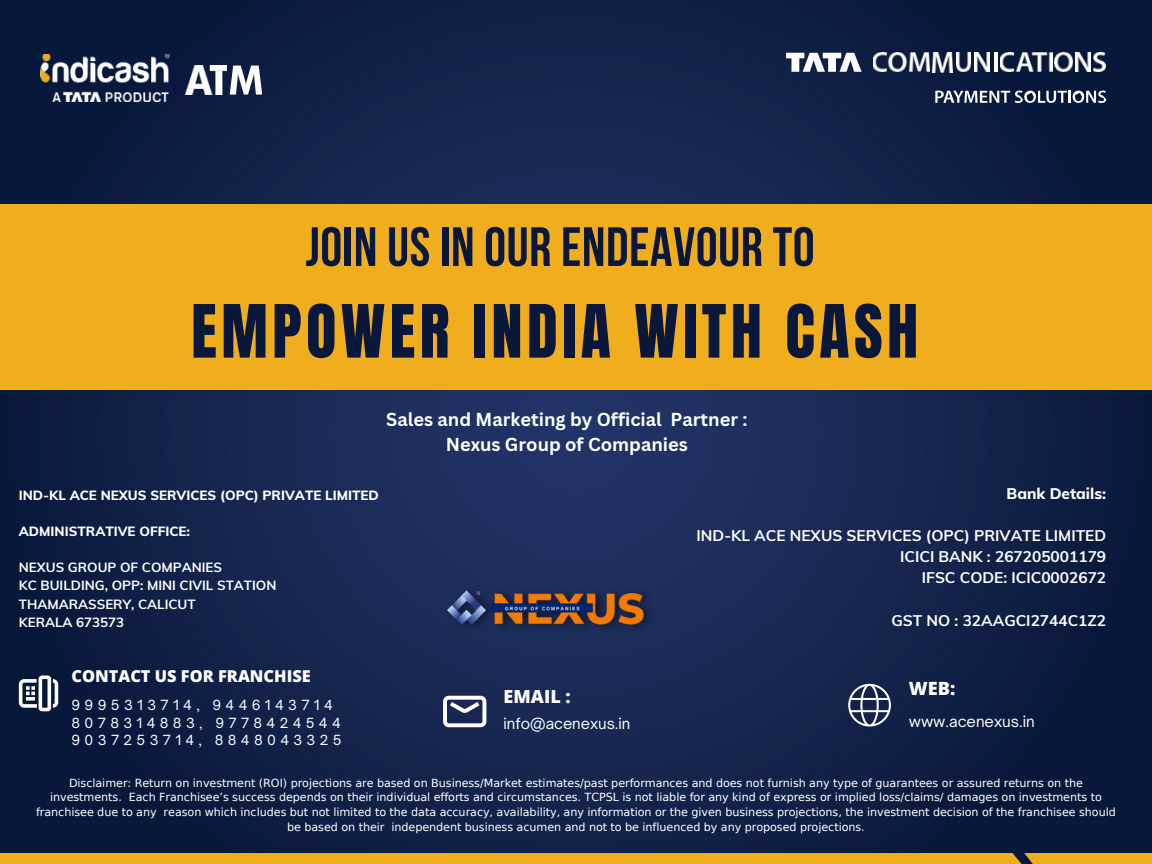
<style>
.page{position:relative;width:1152px;height:864px;background:#fff}
.page>*{position:absolute;margin:0;border:0;box-sizing:border-box;transform-origin:0 0}
.t1{font:62.4px "Anton";letter-spacing:.07em;color:#09173a}
.t2{font:700 55.2px "Bebas Neue";letter-spacing:.01em;color:#09173a}
.t3{font:700 18.3px/25.3px "Canva Sans";color:#fff;text-align:center}
.t4{font:800 18.3px "Open Sans";color:#fff}
.t5{font:800 18px "Open Sans";color:#fff}
.t6{font:800 16.35px "Open Sans";color:#fff}
.t7{font:700 15.45px "Muli";color:#fff}
.t8{font:800 15.45px "Muli";color:#fff}
.t9{font:15px "Open Sauce One";color:#fff}
.t10{font:14.7px "Open Sauce One";color:#fff}
.t11{font:700 13.35px "Muli";color:#fff}
.t12{font:13.35px "Open Sauce One";letter-spacing:.325em;color:#fff}
.t13{font:800 13.35px "Muli";color:#fff}
.t14{font:11.25px/14.7px "DejaVu Sans";letter-spacing:-.005em;color:#fff;text-align:center}
</style>
<div class="page">
<img style="left:0;top:0;width:1152px;height:853px">
<img style="left:185px;top:65px;width:42px;height:30px">
<svg style="left:230px;top:66px;width:32px;height:29px"></svg>
<img style="left:41px;top:54px;width:135px;height:48px">
<img style="left:873px;top:53px;width:56px;height:19px">
<img style="left:932px;top:53px;width:21px;height:19px">
<img style="left:956px;top:53px;width:15px;height:19px">
<img style="left:975px;top:53px;width:15px;height:19px">
<hr style="left:994px;top:53px;width:3px;height:19px;background:#fff">
<img style="left:1000px;top:53px;width:52px;height:19px">
<img style="left:1055px;top:53px;width:18px;height:19px">
<img style="left:1076px;top:53px;width:14px;height:19px">
<img style="left:1094px;top:53px;width:12px;height:19px">
<svg style="left:786px;top:53px;width:76px;height:19px"></svg>
<svg style="left:935px;top:91px;width:171px;height:12px"></svg>
<div style="left:0;top:853px;width:1152px;height:11px;background:#f0ad1e"></div>
<div style="left:0;top:204px;width:1152px;height:185px;background:#f0ad1e"></div>
<img style="left:443px;top:582px;width:214px;height:53px">
<svg style="left:19px;top:675px;width:39px;height:36px"></svg>
<svg style="left:443px;top:696px;width:43px;height:31px"></svg>
<svg style="left:848px;top:684px;width:43px;height:43px"></svg>
<p class="t2" style="left:306px;top:225px;width:511px">JOIN US IN OUR ENDEAVOUR TO</p>
<p class="t1" style="left:191px;top:287px;width:729px">EMPOWER INDIA WITH CASH</p>
<p class="t3" style="left:386px;top:406px;width:363px">Sales and Marketing by Official Partner :<br>Nexus Group of Companies</p>
<p class="t13" style="left:19px;top:486px;width:361px">IND-KL ACE NEXUS SERVICES (OPC) PRIVATE LIMITED</p>
<p class="t13" style="left:19px;top:522px;width:173px">ADMINISTRATIVE OFFICE:</p>
<p class="t11" style="left:19px;top:559px;width:205px">NEXUS GROUP OF COMPANIES</p>
<p class="t11" style="left:19px;top:577px;width:259px">KC BUILDING, OPP: MINI CIVIL STATION</p>
<p class="t11" style="left:19px;top:595px;width:178px">THAMARASSERY, CALICUT</p>
<p class="t11" style="left:19px;top:613px;width:107px">KERALA 673573</p>
<p class="t8" style="left:1007px;top:483px;width:101px">Bank Details:</p>
<p class="t7" style="left:697px;top:525px;width:411px">IND-KL ACE NEXUS SERVICES (OPC) PRIVATE LIMITED</p>
<p class="t7" style="left:900px;top:547px;width:208px">ICICI BANK : 267205001179</p>
<p class="t7" style="left:922px;top:568px;width:186px">IFSC CODE: ICIC0002672</p>
<p class="t7" style="left:891px;top:610px;width:216px">GST NO : 32AAGCI2744C1Z2</p>
<p class="t6" style="left:72px;top:664px;width:241px">CONTACT US FOR FRANCHISE</p>
<p class="t12" style="left:72px;top:697px;width:263px">9995313714, 9446143714</p>
<p class="t12" style="left:72px;top:714px;width:271px">8078314883, 9778424544</p>
<p class="t12" style="left:72px;top:732px;width:272px">9037253714, 8848043325</p>
<p class="t5" style="left:504px;top:684px;width:69px">EMAIL :</p>
<p class="t10" style="left:504px;top:715px;width:128px">info@acenexus.in</p>
<p class="t4" style="left:909px;top:675px;width:48px">WEB:</p>
<p class="t9" style="left:909px;top:712px;width:127px">www.acenexus.in</p>
<p class="t14" style="left:36px;top:776px;width:1081px">Disclaimer: Return on investment (ROI) projections are based on Business/Market estimates/past performances and does not furnish any type of guarantees or assured returns on the investments. Each Franchisee’s success depends on their individual efforts and circumstances. TCPSL is not liable for any kind of express or implied loss/claims/ damages on investments to franchisee due to any reason which includes but not limited to the data accuracy, availability, any information or the given business projections, the investment decision of the franchisee should be based on their independent business acumen and not to be influenced by any proposed projections.</p>
</div>
